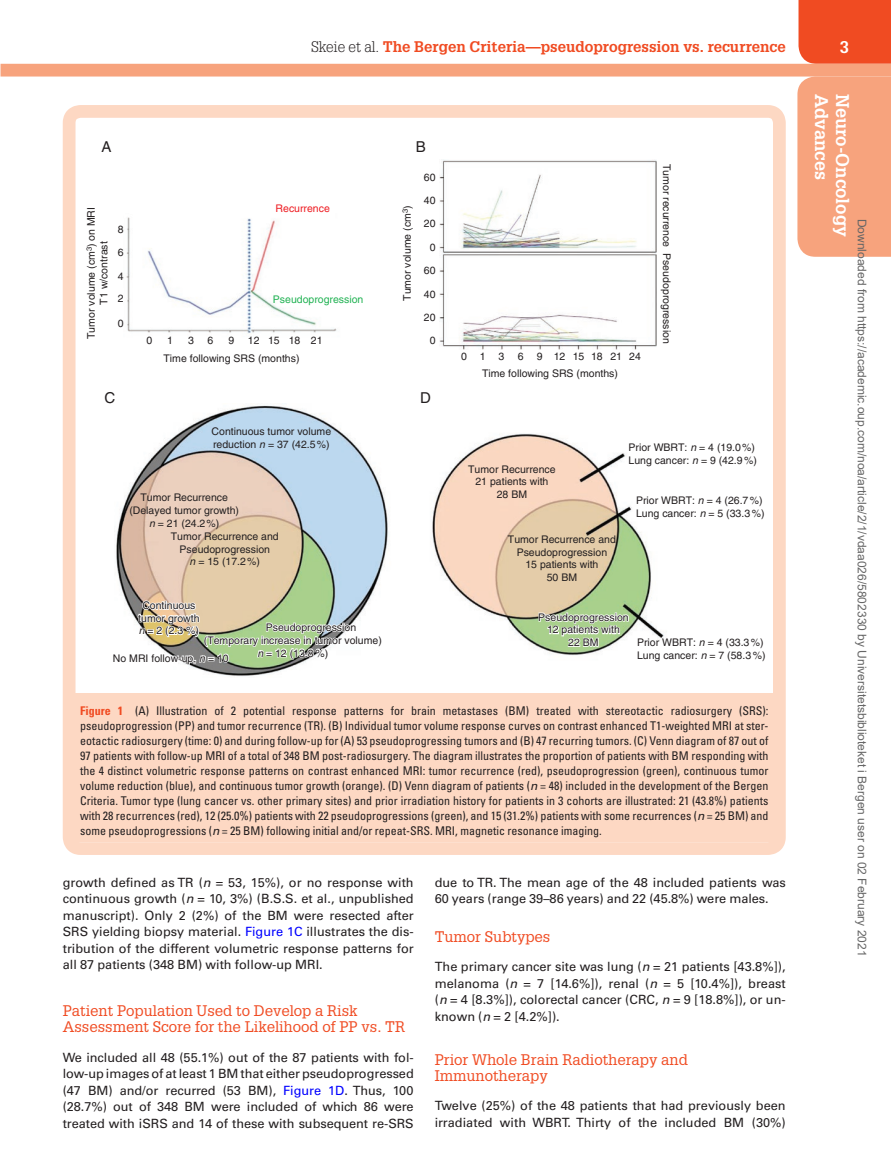
<style>
.page{position:relative;width:891px;height:1175px;background:#fff}
.page>*{position:absolute;margin:0;border:0;box-sizing:border-box;transform-origin:0 0}
.t1{font:700 18px "Glypha LT Std";color:#fff}
.t2{font:700 16.5px "Glypha LT Std";color:#fff}
.t3{font:15px/16.5px "Glypha LT Std";color:#f04b22}
.t4{font:700 15px "Glypha LT Std";color:#f04b22}
.t5{font:15px "Helvetica";color:#231f20}
.t6{font:12.75px/16.5px "Univers LT Std";color:#231f20;text-align:justify}
.t7{font:condensed 12px/15px "Univers LT Std";color:#231f20;text-align:justify}
.t8{font:12px "Arial";color:#666}
.t9{font:10.5px/12.6px "Helvetica";color:#231f20;text-align:center}
.t10{font:10.5px "Helvetica";color:#21b253}
.t11{font:10.5px "Helvetica";color:#ee1d23}
.s1{font-weight:300;color:#231f20}
.s2{font-style:italic}
.s3{font-weight:700;color:#f04b22}
.s4{font-style:italic;font-stretch:normal}
.s5{color:#00f}
</style>
<div class="page">
<div style="left:799px;top:0;width:92px;height:64px;background:#f04b22"></div>
<div style="left:1px;top:64px;width:890px;height:12px;background:#f7a37d"></div>
<div style="left:797px;top:76px;width:94px;height:181px;background:#f7a37d"></div>
<div style="left:71px;top:693px;width:707px;height:149px;background:#fdd8c3"></div>
<img style="left:126px;top:159px;width:531px;height:190px">
<img style="left:116px;top:405px;width:548px;height:272px">
<svg style="left:538px;top:612px;width:92px;height:42px"></svg>
<svg style="left:116px;top:600px;width:267px;height:73px"></svg>
<div style="left:63px;top:105px;width:723px;height:750px;border:13px solid #fdd8c3;border-radius:12px"></div>
<p class="t4" style="left:311px;top:37px;width:476px"><span class="s1">Skeie et al.</span> The Bergen Criteria—pseudoprogression vs. recurrence</p>
<h2 class="t2" style="left:840px;top:37px;width:11px">3</h2>
<h1 class="t1" style="left:833px;top:94px;width:88px;rotate:90deg">Advances</h1>
<h1 class="t1" style="left:854px;top:94px;width:145px;rotate:90deg">Neuro-Oncology</h1>
<p class="t5" style="left:102px;top:138px;width:12px">A</p>
<p class="t5" style="left:416px;top:138px;width:12px">B</p>
<p class="t9" style="left:673px;top:164px;width:181px;rotate:90deg">Tumor recurrence Pseudoprogression</p>
<p class="t9" style="left:424px;top:171px;width:13px">60</p>
<p class="t9" style="left:424px;top:194px;width:13px">40</p>
<p class="t9" style="left:424px;top:217px;width:13px">20</p>
<p class="t9" style="left:430px;top:240px;width:7px">0</p>
<p class="t9" style="left:424px;top:264px;width:13px">60</p>
<p class="t9" style="left:424px;top:287px;width:13px">40</p>
<p class="t9" style="left:424px;top:311px;width:13px">20</p>
<p class="t9" style="left:430px;top:334px;width:7px">0</p>
<p class="t11" style="left:276px;top:202px;width:56px">Recurrence</p>
<p class="t9" style="left:85px;top:339px;width:133px;rotate:-90deg">Tumor volume (cm<sup>3</sup>) on MRI<br>T1 w/contrast</p>
<p class="t9" style="left:401px;top:301px;width:97px;rotate:-90deg">Tumor volume (cm<sup>3</sup>)</p>
<p class="t8" style="left:866px;top:219px;width:739px;rotate:90deg">Downloaded from https://academic.oup.com/noa/article/2/1/vdaa026/5802330 by Universitetsbiblioteket i Bergen user on 02 February 2021</p>
<p class="t9" style="left:118px;top:223px;width:7px">8</p>
<p class="t9" style="left:118px;top:246px;width:7px">6</p>
<p class="t9" style="left:118px;top:265px;width:7px;line-height:22.2px;text-align:left">4<br>2</p>
<p class="t9" style="left:118px;top:317px;width:7px">0</p>
<p class="t10" style="left:273px;top:293px;width:92px">Pseudoprogression</p>
<p class="t9" style="left:147px;top:334px;width:7px">0</p>
<p class="t9" style="left:167px;top:334px;width:7px">1</p>
<p class="t9" style="left:188px;top:334px;width:7px">3</p>
<p class="t9" style="left:207px;top:334px;width:7px">6</p>
<p class="t9" style="left:164px;top:331px;width:137px;line-height:18.6px">9<br>Time following SRS (months)</p>
<p class="t9" style="left:248px;top:334px;width:76px">12 15 18 21</p>
<p class="t9" style="left:461px;top:350px;width:45px">013</p>
<p class="t9" style="left:518px;top:350px;width:7px">6</p>
<p class="t9" style="left:537px;top:350px;width:106px">9 12 15 18 21 24</p>
<p class="t9" style="left:482px;top:367px;width:137px">Time following SRS (months)</p>
<p class="t5" style="left:104px;top:389px;width:12px">C</p>
<p class="t5" style="left:420px;top:389px;width:12px">D</p>
<p class="t9" style="left:212px;top:425px;width:121px;text-align:left">Continuous tumor volume reduction <span class="s2">n</span> = 37 (42.5%)</p>
<p class="t9" style="left:629px;top:441px;width:130px;text-align:left">Prior WBRT: <span class="s2">n</span> = 4 (19.0%)<br>Lung cancer: <span class="s2">n</span> = 9 (42.9%)</p>
<p class="t9" style="left:636px;top:494px;width:130px;text-align:left">Prior WBRT: <span class="s2">n</span> = 4 (26.7%)<br>Lung cancer: <span class="s2">n</span> = 5 (33.3%)</p>
<p class="t9" style="left:468px;top:462px;width:89px">Tumor Recurrence<br>21 patients with<br>28 BM</p>
<p class="t9" style="left:508px;top:533px;width:109px">Tumor Recurrence and<br>Pseudoprogression<br>15 patients with<br>50 BM</p>
<p class="t9" style="left:140px;top:491px;width:89px">Tumor Recurrence</p>
<p class="t9" style="left:129px;top:504px;width:111px">(Delayed tumor growth)</p>
<p class="t9" style="left:149px;top:516px;width:72px"><span class="s2">n</span> = 21 (24.2%)</p>
<p class="t9" style="left:171px;top:530px;width:109px">Tumor Recurrence and</p>
<p class="t9" style="left:180px;top:542px;width:92px">Pseudoprogression</p>
<p class="t9" style="left:190px;top:555px;width:72px"><span class="s2">n</span> = 15 (17.2%)</p>
<p class="t9" style="left:138px;top:599px;width:63px">Continuous tumor growth <span class="s2">n</span> = 2 (2.3 %)</p>
<p class="t9" style="left:113px;top:651px;width:117px">No MRI follow-up, <span class="s2">n</span> = 10</p>
<p class="t9" style="left:538px;top:611px;width:92px">Pseudoprogression<br>12 patients with<br>22 BM</p>
<p class="t9" style="left:266px;top:621px;width:92px">Pseudoprogression</p>
<p class="t9" style="left:204px;top:634px;width:179px">(Temporary increase in tumor volume)</p>
<p class="t9" style="left:257px;top:646px;width:73px"><span class="s2">n</span> = 12 (13.8 %)</p>
<p class="t9" style="left:637px;top:636px;width:130px;text-align:left">Prior WBRT: <span class="s2">n</span> = 4 (33.3%)<br>Lung cancer: <span class="s2">n</span> = 7 (58.3 %)</p>
<p class="t7" style="left:80px;top:702px;width:690px"><span class="s3">Figure 1</span> (A) Illustration of 2 potential response patterns for brain metastases (BM) treated with stereotactic radiosurgery (SRS): pseudoprogression (PP) and tumor recurrence (TR). (B) Individual tumor volume response curves on contrast enhanced T1-weighted MRI at ster&shy;eotactic radiosurgery (time: 0) and during follow-up for (A) 53 pseudoprogressing tumors and (B) 47 recurring tumors. (C) Venn diagram of 87 out of 97 patients with follow-up MRI of a total of 348 BM post-radiosurgery. The diagram illustrates the proportion of patients with BM responding with the 4 distinct volumetric response patterns on contrast enhanced MRI: tumor recurrence (red), pseudoprogression (green), continuous tumor volume reduction (blue), and continuous tumor growth (orange). (D) Venn diagram of patients (<span class="s4">n</span> = 48) included in the development of the Bergen Criteria. Tumor type (lung cancer vs. other primary sites) and prior irradiation history for patients in 3 cohorts are illustrated: 21 (43.8%) patients with 28 recurrences (red), 12 (25.0%) patients with 22 pseudoprogressions (green), and 15 (31.2%) patients with some recurrences (<span class="s4">n</span> = 25 BM) and some pseudoprogressions (<span class="s4">n</span> = 25 BM) following initial and/or repeat-SRS. MRI, magnetic resonance imaging.</p>
<p class="t6" style="left:63px;top:874px;width:353px">growth defined as TR (<span class="s2">n</span> = 53, 15%), or no response with continuous growth (<span class="s2">n</span> = 10, 3%) (B.S.S. et al., unpublished manuscript). Only 2 (2%) of the BM were resected after SRS yielding biopsy material. <span class="s5">Figure 1C</span> illustrates the dis&shy;tribution of the different volumetric response patterns for all 87 patients (348 BM) with follow-up MRI.</p>
<p class="t3" style="left:63px;top:1001px;width:344px">Patient Population Used to Develop a Risk<br>Assessment Score for the Likelihood of PP vs. TR</p>
<p class="t6" style="left:63px;top:1048px;width:353px">We included all 48 (55.1%) out of the 87 patients with fol&shy;low-up images of at least 1 BM that either pseudoprogressed (47 BM) and/or recurred (53 BM), <span class="s5">Figure 1D</span>. Thus, 100 (28.7%) out of 348 BM were included of which 86 were treated with iSRS and 14 of these with subsequent re-SRS</p>
<p class="t6" style="left:435px;top:874px;width:353px">due to TR. The mean age of the 48 included patients was<br>60 years (range 39–86 years) and 22 (45.8%) were males.</p>
<p class="t3" style="left:435px;top:928px;width:117px">Tumor Subtypes</p>
<p class="t6" style="left:435px;top:958px;width:353px">The primary cancer site was lung (<span class="s2">n</span> = 21 patients [43.8%]), melanoma (<span class="s2">n</span> = 7 [14.6%]), renal (<span class="s2">n</span> = 5 [10.4%]), breast (<span class="s2">n</span> = 4 [8.3%]), colorectal cancer (CRC, <span class="s2">n</span> = 9 [18.8%]), or un&shy;known (<span class="s2">n</span> = 2 [4.2%]).</p>
<p class="t3" style="left:435px;top:1050px;width:255px">Prior Whole Brain Radiotherapy and<br>Immunotherapy</p>
<p class="t6" style="left:435px;top:1097px;width:353px">Twelve (25%) of the 48 patients that had previously been irradiated with WBRT. Thirty of the included BM (30%)</p>
</div>
